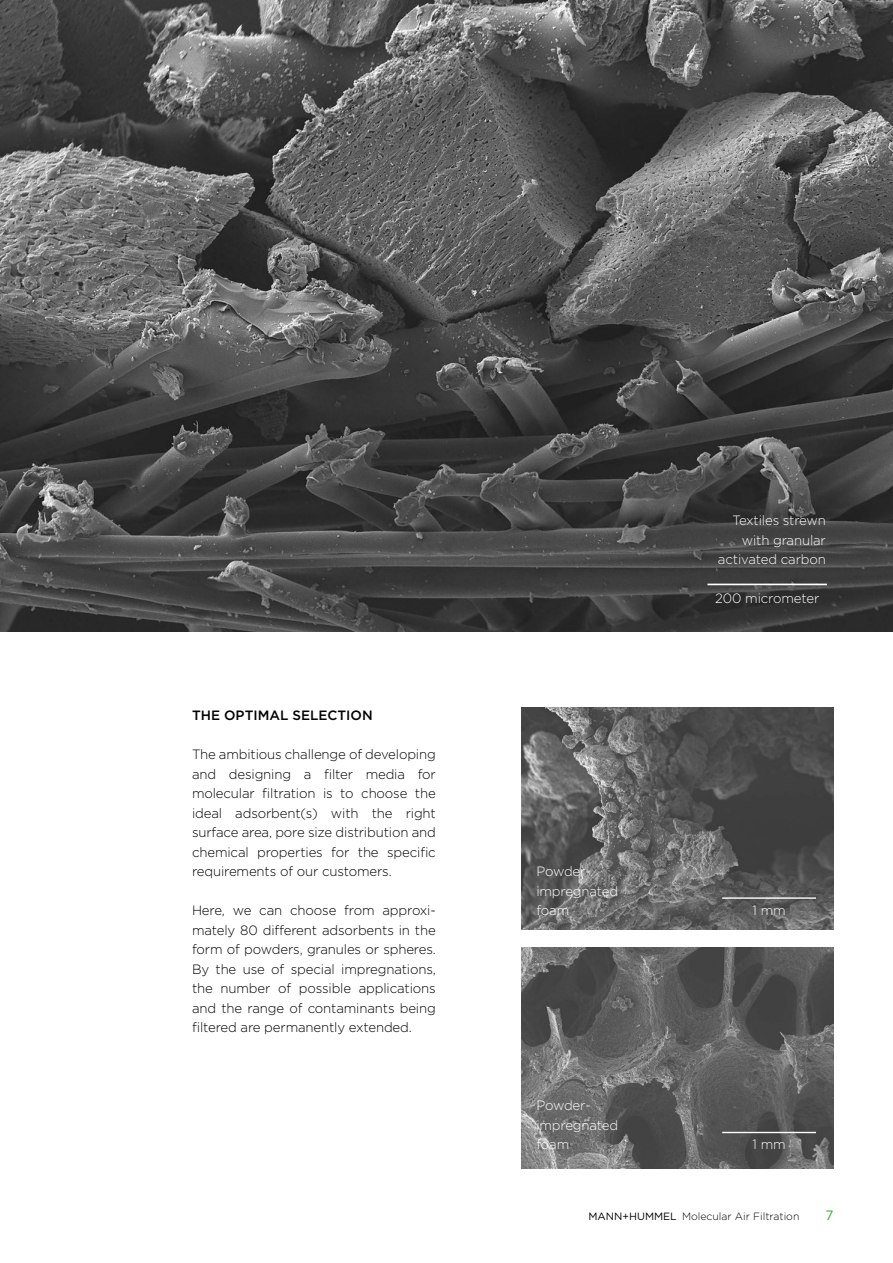
<style>
.page{position:relative;width:893px;height:1263px;background:#fff}
.page>*{position:absolute;margin:0;border:0;box-sizing:border-box;transform-origin:0 0}
.t1{font:300 13.5px/19.5px "Gotham";letter-spacing:-.01em;color:#000;text-align:justify}
.t2{font:300 13.5px/19.5px "Gotham";letter-spacing:-.01em;color:#fff}
.t3{font:500 13.5px "Gotham";color:#000}
.t4{font:13.5px "Gotham";color:#38aa34}
.t5{font:300 10.5px "Gotham";color:#000}
.s1{font-weight:400}
</style>
<div class="page">
<img style="left:0;top:0;width:893px;height:631px">
<img style="left:522px;top:947px;width:311px;height:222px">
<img style="left:522px;top:708px;width:311px;height:221px">
<hr style="left:707px;top:584px;width:120px;height:1px;background:#fff">
<hr style="left:722px;top:897px;width:94px;height:2px;background:#fff">
<hr style="left:722px;top:1132px;width:94px;height:1px;background:#fff">
<p class="t3" style="left:192px;top:706px;width:182px">THE OPTIMAL SELECTION</p>
<p class="t1" style="left:192px;top:744px;width:245px">The ambitious challenge of developing and designing a filter media for molecular filtration is to choose the ideal adsorbent(s) with the right surface area, pore size distribution and chemical properties for the specific requirements of our customers.</p>
<p class="t1" style="left:192px;top:900px;width:245px">Here, we can choose from approxi&shy;mately 80 different adsorbents in the form of powders, granules or spheres.<br>By the use of special impregnations, the number of possible applications and the range of contaminants being filtered are permanently extended.</p>
<p class="t2" style="left:718px;top:510px;width:109px;text-align:right">Textiles strewn with granular activated carbon</p>
<p class="t2" style="left:715px;top:588px;width:106px">200 micrometer</p>
<p class="t2" style="left:536px;top:861px;width:83px">Powder&shy;impregnated foam</p>
<p class="t2" style="left:536px;top:1095px;width:83px">Powder&shy;impregnated foam</p>
<p class="t2" style="left:753px;top:900px;width:35px">1 mm</p>
<p class="t2" style="left:753px;top:1134px;width:35px">1 mm</p>
<p class="t5" style="left:588px;top:1210px;width:212px"><span class="s1">MANN+HUMMEL</span> Molecular Air Filtration</p>
<p class="t4" style="left:825px;top:1207px;width:10px">7</p>
</div>
